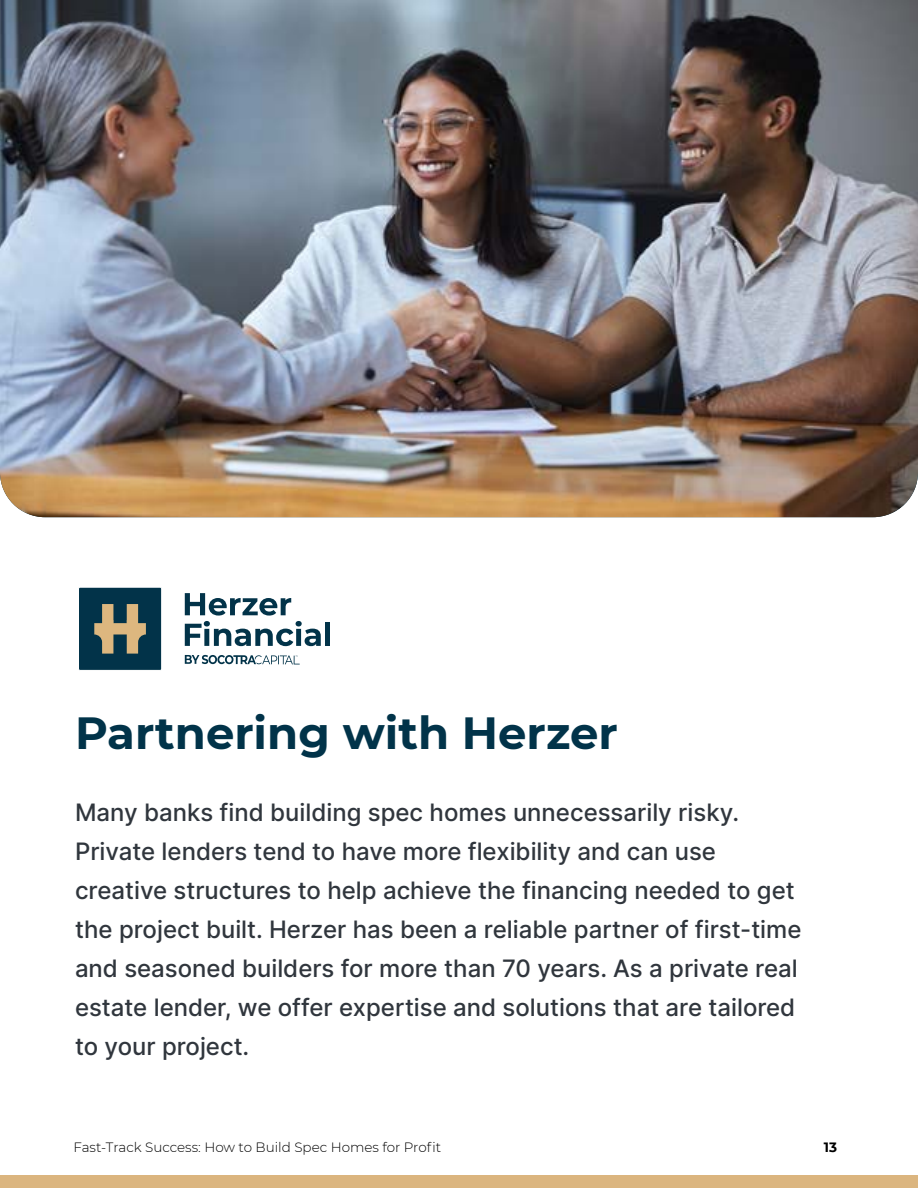
<style>
.page{position:relative;width:918px;height:1188px;background:#fff}
.page>*{position:absolute;margin:0;border:0;box-sizing:border-box;transform-origin:0 0}
.t1{font:700 45px "Montserrat";color:#013349}
.t2{font:24px/39px "Inter";color:#30363d}
.t3{font:300 13.5px "Montserrat";color:#000}
.t4{font:700 13.5px "Montserrat";color:#000}
</style>
<div class="page">
<div style="left:0;top:1175px;width:918px;height:13px;background:#dbb57f"></div>
<img style="left:0;top:0;width:918px;height:517px">
<svg style="left:79px;top:587px;width:83px;height:83px"></svg>
<svg style="left:185px;top:655px;width:115px;height:9px"></svg>
<svg style="left:185px;top:593px;width:136px;height:53px"></svg>
<div style="left:325px;top:622px;width:5px;height:24px;background:#023349"></div>
<h1 class="t1" style="left:75px;top:700px;width:544px">Partnering with Herzer</h1>
<p class="t2" style="left:75px;top:793px;width:728px">Many banks find building spec homes unnecessarily risky.<br>Private lenders tend to have more flexibility and can use creative structures to help achieve the financing needed to get the project built. Herzer has been a reliable partner of first-time and seasoned builders for more than 70 years. As a private real estate lender, we offer expertise and solutions that are tailored to your project.</p>
<p class="t3" style="left:74px;top:1138px;width:369px">Fast-Track Success: How to Build Spec Homes for Profit</p>
<p class="t4" style="left:824px;top:1137px;width:15px">13</p>
</div>
